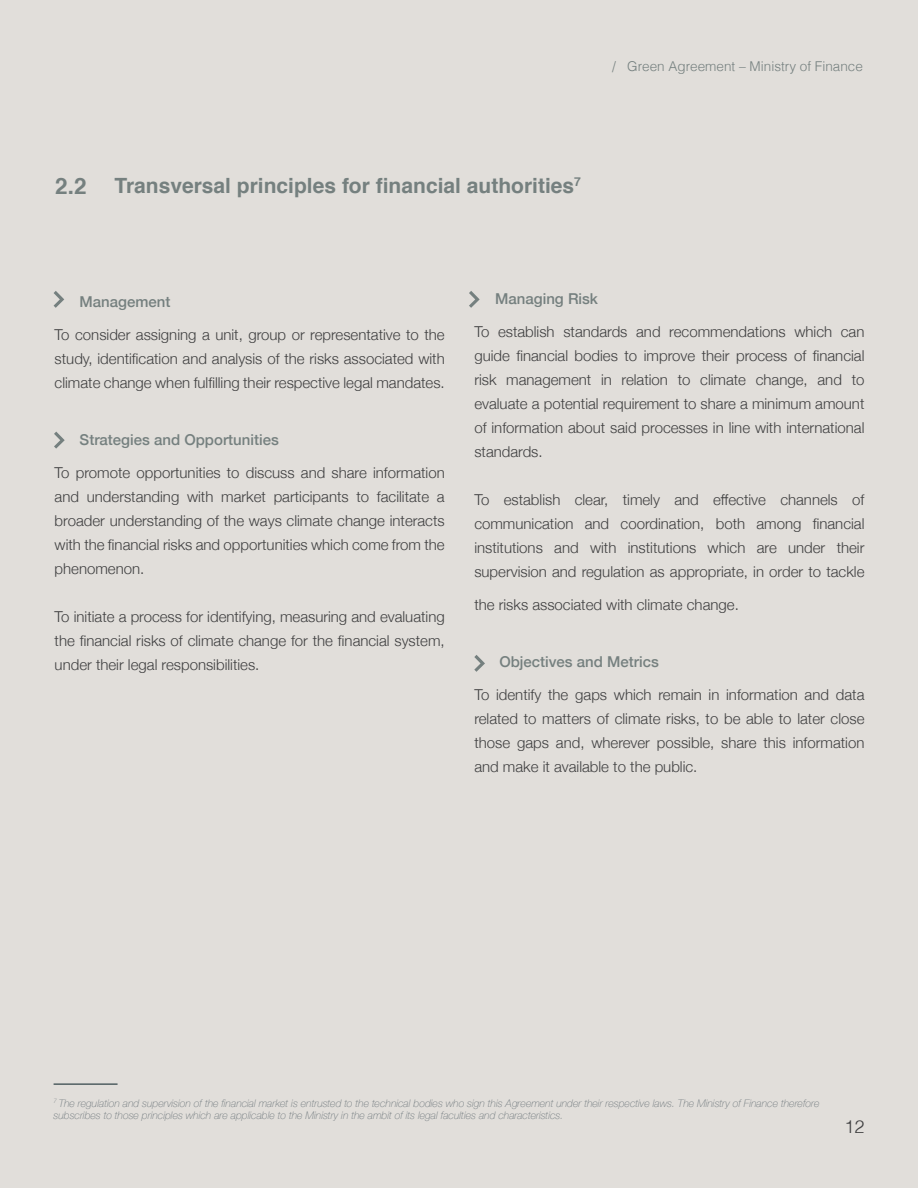
<style>
.page{position:relative;width:918px;height:1188px;background:#e1deda}
.page>*{position:absolute;margin:0;border:0;box-sizing:border-box;transform-origin:0 0}
.t1{font:700 22.5px "Helvetica";color:#75807f}
.t2{font:700 21px "Helvetica";color:#75807f}
.t3{font:300 18px "Helvetica";color:#3f3f40}
.t4{font:300 15px/24px "Helvetica Neue";color:#3f3f40;text-align:justify}
.t5{font:500 15px "Helvetica Neue";color:#75807f}
.t6{font:300 13.5px "Helvetica";color:#75807f}
.t7{font:italic 100 10.5px/12.6px "Helvetica Neue";color:#6c757a}
</style>
<div class="page">
<svg style="left:474px;top:655px;width:11px;height:17px"></svg>
<svg style="left:469px;top:291px;width:11px;height:17px"></svg>
<svg style="left:54px;top:291px;width:10px;height:17px"></svg>
<svg style="left:54px;top:432px;width:11px;height:17px"></svg>
<hr style="left:54px;top:1083px;width:64px;height:2px;background:#505f62">
<p class="t6" style="left:612px;top:54px;width:252px">/ Green Agreement – Ministry of Finance</p>
<h1 class="t1" style="left:55px;top:168px;width:33px">2.2</h1>
<h2 class="t2" style="left:114px;top:169px;width:468px">Transversal principles for financial authorities<sup>7</sup></h2>
<p class="t5" style="left:80px;top:290px;width:92px">Management</p>
<p class="t4" style="left:55px;top:322px;width:392px">To consider assigning a unit, group or representative to the study, identification and analysis of the risks associated with climate change when fulfilling their respective legal mandates.</p>
<p class="t5" style="left:80px;top:428px;width:201px">Strategies and Opportunities</p>
<p class="t4" style="left:55px;top:460px;width:392px">To promote opportunities to discuss and share information and understanding with market participants to facilitate a broader understanding of the ways climate change interacts with the financial risks and opportunities which come from the phenomenon.</p>
<p class="t4" style="left:55px;top:604px;width:392px">To initiate a process for identifying, measuring and evaluating the financial risks of climate change for the financial system, under their legal responsibilities.</p>
<p class="t5" style="left:495px;top:287px;width:104px">Managing Risk</p>
<p class="t4" style="left:474px;top:319px;width:392px">To establish standards and recommendations which can guide financial bodies to improve their process of financial risk management in relation to climate change, and to evaluate a potential requirement to share a minimum amount of information about said processes in line with international standards.</p>
<p class="t4" style="left:474px;top:487px;width:392px">To establish clear, timely and effective channels of communication and coordination, both among financial institutions and with institutions which are under their supervision and regulation as appropriate, in order to tackle</p>
<p class="t4" style="left:474px;top:592px;width:266px">the risks associated with climate change.</p>
<p class="t5" style="left:499px;top:650px;width:161px">Objectives and Metrics</p>
<p class="t4" style="left:474px;top:682px;width:392px">To identify the gaps which remain in information and data related to matters of climate risks, to be able to later close those gaps and, wherever possible, share this information and make it available to the public.</p>
<p class="t7" style="left:54px;top:1096px;width:767px"><sup>7</sup> The regulation and supervision of the financial market is entrusted to the technical bodies who sign this Agreement under their respective laws. The Ministry of Finance therefore subscribes to those principles which are applicable to the Ministry in the ambit of its legal faculties and characteristics.</p>
<p class="t3" style="left:844px;top:1111px;width:22px">12</p>
</div>
